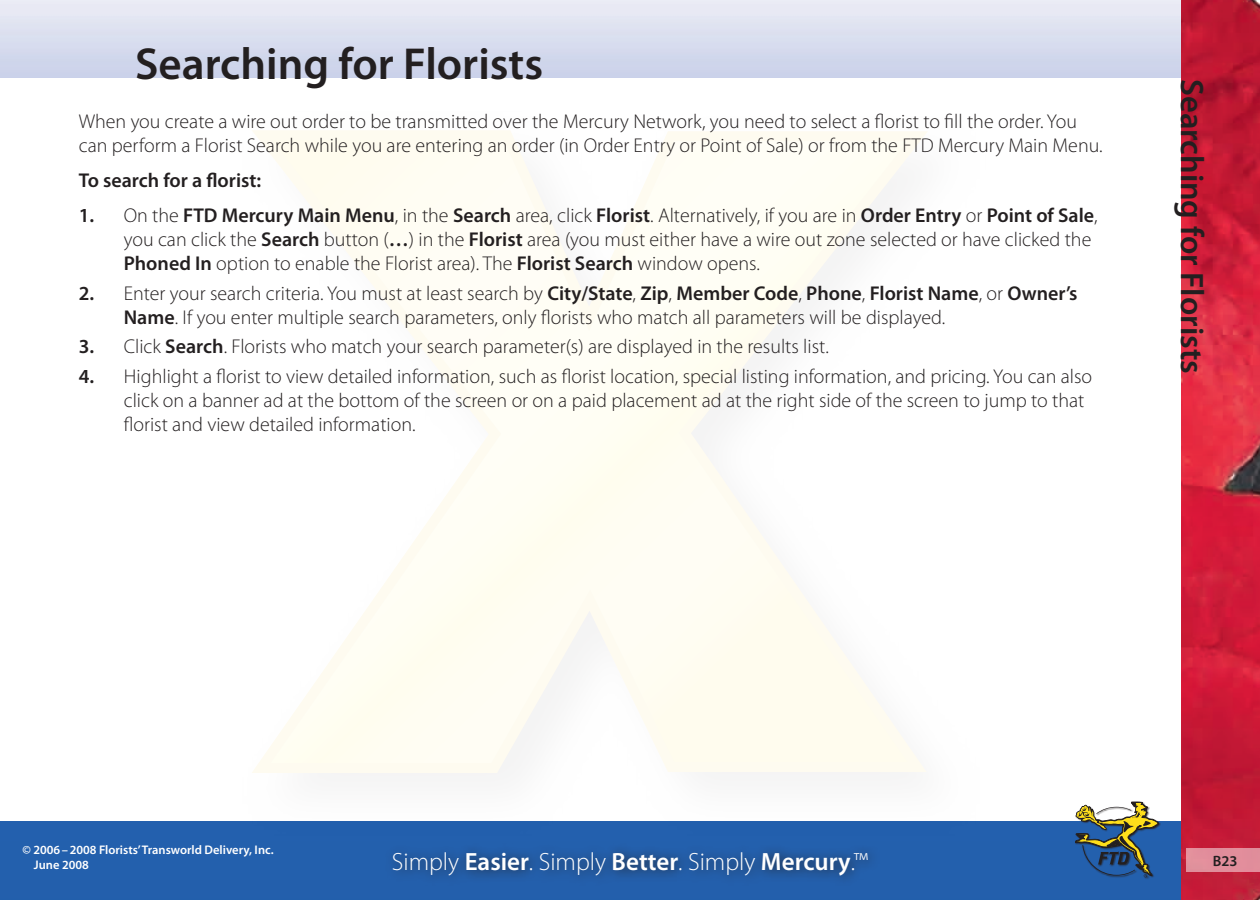
<style>
.page{position:relative;width:1260px;height:900px;background:#fff}
.page>*{position:absolute;margin:0;border:0;box-sizing:border-box;transform-origin:0 0}
.t1{font:600 45px "Myriad Pro";color:#231f20}
.t2{font:600 32.5px "Myriad Pro";color:#231f20}
.t3{font:300 25px "Myriad Pro";color:#fff}
.Numbered_List{font:300 20px/24px "Myriad Pro";color:#231f20}
.Introductory_Text{font:300 20px/24px "Myriad Pro";color:#231f20}
.Procedure_Leading{font:600 20px "Myriad Pro";color:#231f20}
.Page_Number{font:600 15px "Myriad Pro";color:#231f20}
.Copyright{font:600 12.5px "Myriad Pro";color:#fff}
.Freshness_Date{font:600 12.5px "Myriad Pro";color:#fff}
.s1{font-weight:600}
</style>
<div class="page">
<img style="left:0;top:0;width:1181px;height:900px">
<div style="left:383px;top:842px;width:877px;height:58px;background:#231f20;opacity:.75"></div>
<div style="left:0;top:79px;width:1260px;height:742px;background:#fff"></div>
<img style="left:1181px;top:0;width:79px;height:900px">
<div style="left:1075px;top:802px;width:90px;height:82px;background:#231f20;opacity:.75"></div>
<svg style="left:1075px;top:802px;width:84px;height:75px;background:#627a83"></svg>
<div style="left:1187px;top:849px;width:73px;height:23px;background:#e18e9b"></div>
<div style="left:225px;top:821px;width:776px;height:25px;background:#2360ad"></div>
<svg style="left:252px;top:130px;width:675px;height:646px"></svg>
<p class="t1" style="left:135px;top:35px;width:410px">Searching for Florists</p>
<p class="Introductory_Text" style="left:79px;top:109px;width:1025px">When you create a wire out order to be transmitted over the Mercury Network, you need to select a florist to fill the order. You can perform a Florist Search while you are entering an order (in Order Entry or Point of Sale) or from the FTD Mercury Main Menu.</p>
<p class="Procedure_Leading" style="left:79px;top:167px;width:184px">To search for a florist:</p>
<p class="Numbered_List" style="left:124px;top:203px;width:975px;text-indent:-45px"><span class="s1">1.</span> On the <span class="s1">FTD Mercury Main Menu</span>, in the <span class="s1">Search</span> area, click <span class="s1">Florist</span>. Alternatively, if you are in <span class="s1">Order Entry</span> or <span class="s1">Point of Sale</span>, you can click the <span class="s1">Search</span> button (<span class="s1">…</span>) in the <span class="s1">Florist</span> area (you must either have a wire out zone selected or have clicked the<br><span class="s1">Phoned In</span> option to enable the Florist area). The <span class="s1">Florist Search</span> window opens.</p>
<p class="Numbered_List" style="left:124px;top:281px;width:955px;text-indent:-45px"><span class="s1">2.</span> Enter your search criteria. You must at least search by <span class="s1">City/State</span>, <span class="s1">Zip</span>, <span class="s1">Member Code</span>, <span class="s1">Phone</span>, <span class="s1">Florist Name</span>, or <span class="s1">Owner’s<br>Name</span>. If you enter multiple search parameters, only florists who match all parameters will be displayed.</p>
<p class="Numbered_List" style="left:79px;top:334px;width:752px"><span class="s1">3.</span> Click <span class="s1">Search</span>. Florists who match your search parameter(s) are displayed in the results list.</p>
<p class="Numbered_List" style="left:124px;top:364px;width:970px;text-indent:-45px"><span class="s1">4.</span> Highlight a florist to view detailed information, such as florist location, special listing information, and pricing. You can also click on a banner ad at the bottom of the screen or on a paid placement ad at the right side of the screen to jump to that florist and view detailed information.</p>
<p class="t2" style="left:1213px;top:79px;width:296px;rotate:90deg">Searching for Florists</p>
<p class="Copyright" style="left:22px;top:842px;width:253px">© 2006–2008 Florists’ Transworld Delivery, Inc.</p>
<p class="Freshness_Date" style="left:34px;top:857px;width:57px">June 2008</p>
<p class="Page_Number" style="left:1213px;top:852px;width:26px">B23</p>
<p class="t3" style="left:392px;top:847px;width:478px">Simply <span class="s1">Easier</span>. Simply <span class="s1">Better</span>. Simply <span class="s1">Mercury</span>.™</p>
</div>
